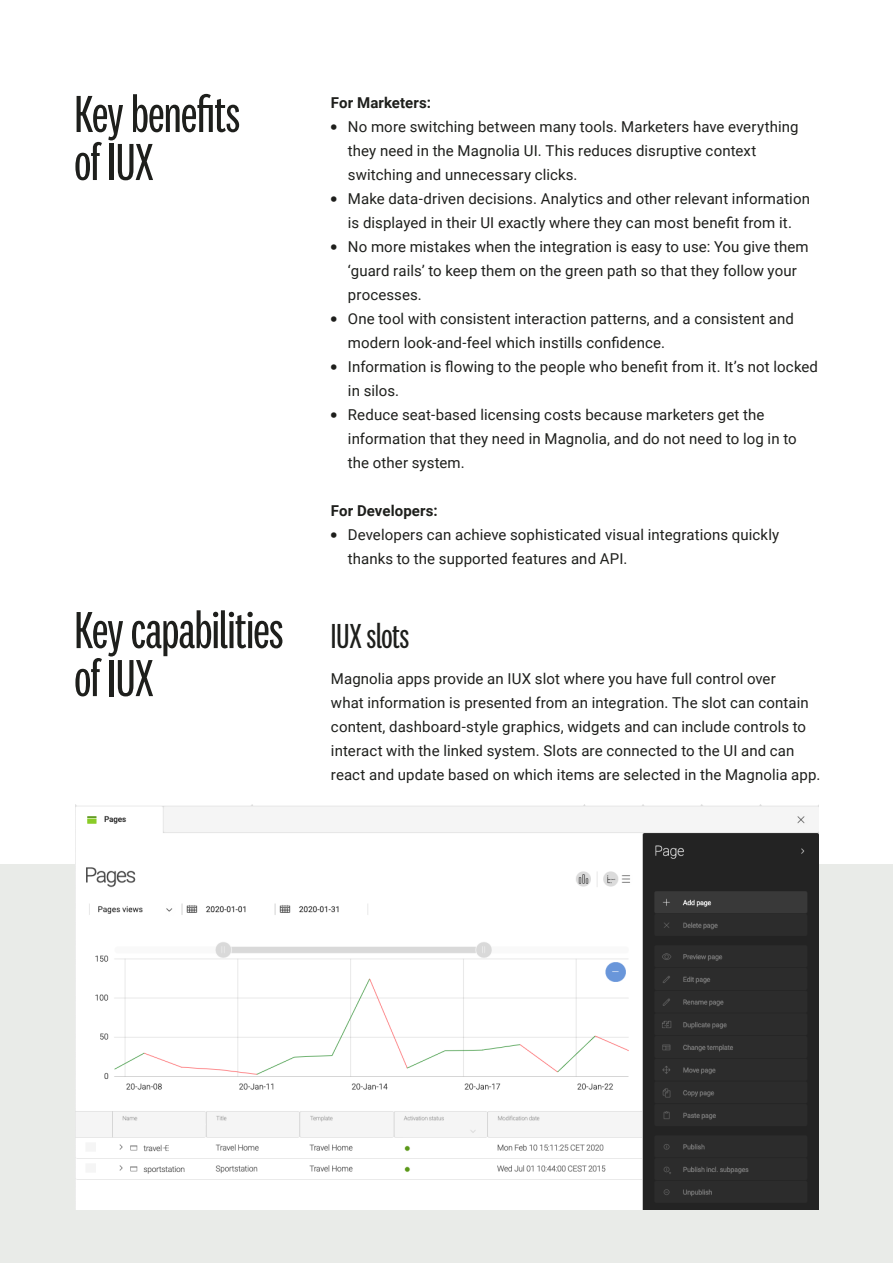
<style>
.page{position:relative;width:893px;height:1263px;background:#fff}
.page>*{position:absolute;margin:0;border:0;box-sizing:border-box;transform-origin:0 0}
.t1{font:54px/48px "National 2 Compressed";letter-spacing:-.01em;color:#1e1f1c}
.t2{font:36px "National 2 Compressed";letter-spacing:-.005em;color:#1e1f1c}
.t3{font:15px/24px "Roboto";letter-spacing:.005em;color:#1e1f1c}
.t4{font:700 15px "Roboto";letter-spacing:.01em;color:#1e1f1c}
.s1{font-family:"National 2 Compressed";font-weight:700;font-size:18px}
</style>
<div class="page">
<div style="left:0;top:864px;width:893px;height:399px;background:#e9ebe8"></div>
<img style="left:75px;top:804px;width:743px;height:405px">
<h1 class="t1" style="left:74px;top:90px;width:167px">Key benefits of IUX</h1>
<h1 class="t1" style="left:74px;top:606px;width:210px">Key capabilities of IUX</h1>
<p class="t4" style="left:331px;top:92px;width:102px">For Marketers:</p>
<p class="t3" style="left:348px;top:114px;width:452px;text-indent:-17px"><span class="s1">•</span> No more switching between many tools. Marketers have everything they need in the Magnolia UI. This reduces disruptive context switching and unnecessary clicks.</p>
<p class="t3" style="left:331px;top:186px;width:480px;text-align:center"><span class="s1">•</span> Make data-driven decisions. Analytics and other relevant information is displayed in their UI exactly where they can most benefit from it.</p>
<p class="t3" style="left:348px;top:234px;width:462px;text-indent:-17px"><span class="s1">•</span> No more mistakes when the integration is easy to use: You give them ‘guard rails’ to keep them on the green path so that they follow your processes.</p>
<p class="t3" style="left:348px;top:306px;width:447px;text-indent:-17px"><span class="s1">•</span> One tool with consistent interaction patterns, and a consistent and modern look-and-feel which instills confidence.</p>
<p class="t3" style="left:348px;top:354px;width:471px;text-indent:-17px"><span class="s1">•</span> Information is flowing to the people who benefit from it. It’s not locked in silos.</p>
<p class="t3" style="left:348px;top:402px;width:450px;text-indent:-17px"><span class="s1">•</span> Reduce seat-based licensing costs because marketers get the information that they need in Magnolia, and do not need to log in to the other system.</p>
<p class="t4" style="left:331px;top:500px;width:108px">For Developers:</p>
<p class="t3" style="left:348px;top:522px;width:433px;text-indent:-17px"><span class="s1">•</span> Developers can achieve sophisticated visual integrations quickly thanks to the supported features and API.</p>
<h2 class="t2" style="left:331px;top:618px;width:80px">IUX slots</h2>
<p class="t3" style="left:331px;top:666px;width:491px">Magnolia apps provide an IUX slot where you have full control over<br>what information is presented from an integration. The slot can contain content, dashboard-style graphics, widgets and can include controls to interact with the linked system. Slots are connected to the UI and can react and update based on which items are selected in the Magnolia app.</p>
</div>
